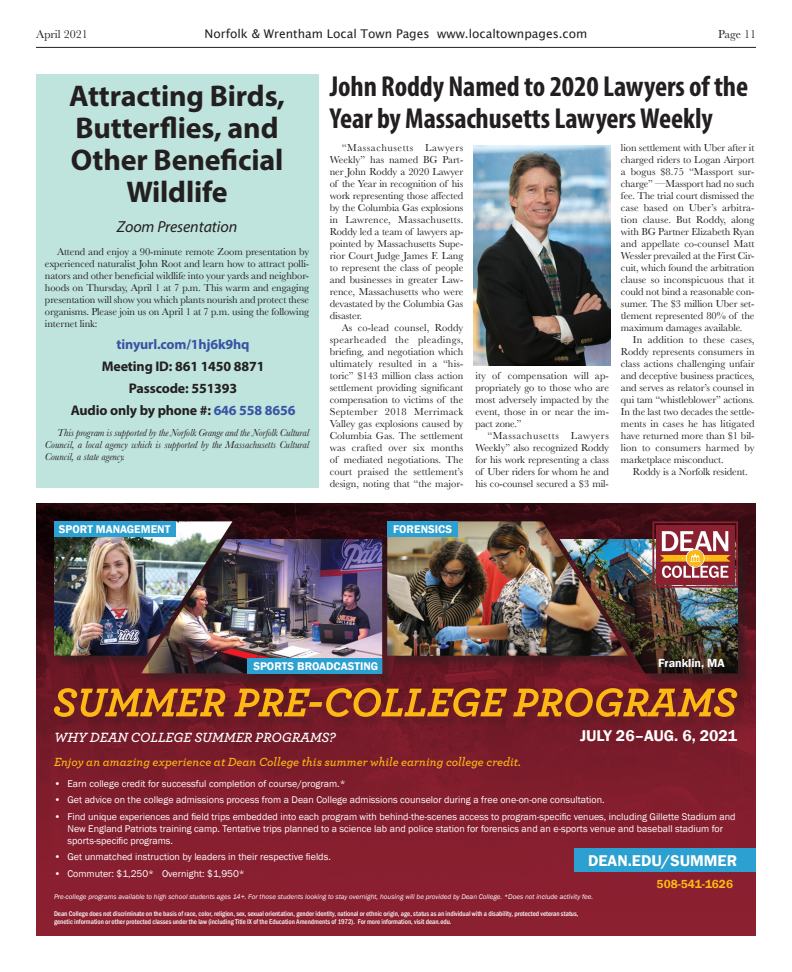
<style>
.page{position:relative;width:792px;height:972px;background:#fff}
.page>*{position:absolute;margin:0;border:0;box-sizing:border-box;transform-origin:0 0}
.t1{font:700 30px/32px "Myriad Pro";letter-spacing:-.005em;color:#231f20;text-align:center}
.t2{font:700 condensed 29px/32px "Myriad Pro";letter-spacing:-.005em;color:#231f20}
.t3{font:600 16px "Franklin Gothic";color:#fff}
.t4{font:italic 16px "Myriad Pro";letter-spacing:-.005em;color:#231f20}
.t5{font:700 14px/22px "Myriad Pro";letter-spacing:-.01em;color:#231f20;text-align:center}
.t6{font:italic 600 14px "Archer";color:#fff}
.t7{font:700 14px "Myriad Pro";letter-spacing:-.01em;color:#3853a3}
.t8{font:italic 600 12.4px "Archer";color:#fcb814}
.t9{font:12px "Lucida Grande";color:#231f20}
.t10{font:12px "Baskerville";color:#231f20}
.t11{font:600 12px "Franklin Gothic";color:#fcb814}
.t12{font:600 12px "Franklin Gothic";color:#fff}
.t13{font:600 11.5px "Franklin Gothic";color:#fff}
.t14{font:10.5px/12px "Baskerville";letter-spacing:-.01em;color:#231f20;text-align:justify}
.t15{font:italic 10.5px/12px "Baskerville";letter-spacing:-.005em;color:#231f20;text-align:justify}
.t16{font:10px/12px "Franklin Gothic";color:#fff}
.t17{font:500 condensed 7px/8.4px "Franklin Gothic";color:#fff}
.t18{font:italic 7px "Franklin Gothic";color:#fff}
.s1{color:#3853a3}
</style>
<div class="page">
<hr style="left:36px;top:47px;width:720px;height:1px;background:#231f20">
<img style="left:36px;top:714px;width:720px;height:221px">
<img style="left:36px;top:503px;width:720px;height:211px">
<div style="left:55px;top:690px;width:693px;height:38px;background:#231f20;opacity:.24"></div>
<svg style="left:54px;top:688px;width:683px;height:29px;background:#a85c1e"></svg>
<div style="left:56px;top:523px;width:188px;height:145px;background:#231f20;opacity:.45"></div>
<img style="left:54px;top:521px;width:178px;height:135px">
<div style="left:562px;top:541px;width:188px;height:145px;background:#231f20;opacity:.45"></div>
<div style="left:54px;top:521px;width:122px;height:16px;background:#2ca0d0"></div>
<div style="left:143px;top:541px;width:252px;height:145px;background:#231f20;opacity:.45"></div>
<img style="left:141px;top:539px;width:241px;height:134px">
<div style="left:389px;top:523px;width:251px;height:145px;background:#231f20;opacity:.45"></div>
<img style="left:387px;top:521px;width:173px;height:135px">
<img style="left:560px;top:521px;width:178px;height:152px">
<div style="left:248px;top:658px;width:134px;height:15px;background:#2ca0d0"></div>
<div style="left:387px;top:521px;width:71px;height:16px;background:#2ca0d0"></div>
<div style="left:575px;top:848px;width:181px;height:24px;background:#2ca0d0"></div>
<img style="left:474px;top:145px;width:137px;height:221px">
<div style="left:36px;top:74px;width:282px;height:413px;background:#bfe3dd"></div>
<p class="t10" style="left:36px;top:26px;width:53px">April 2021</p>
<p class="t9" style="left:205px;top:27px;width:384px">Norfolk &amp; Wrentham Local Town Pages www.localtownpages.com</p>
<p class="t10" style="left:718px;top:26px;width:39px">Page 11</p>
<h1 class="t1" style="left:69px;top:79px;width:217px">Attracting Birds,<br>Butterflies, and<br>Other Beneficial<br>Wildlife</h1>
<h3 class="t4" style="left:117px;top:217px;width:122px">Zoom Presentation</h3>
<p class="t14" style="left:45px;top:246px;width:266px;text-indent:12px">Attend and enjoy a 90-minute remote Zoom presentation by experienced naturalist John Root and learn how to attract polli&shy;nators and other beneficial wildlife into your yards and neighbor&shy;hoods on Thursday, April 1 at 7 p.m. This warm and engaging presentation will show you which plants nourish and protect these organisms. Please join us on April 1 at 7 p.m. using the following internet link:</p>
<h3 class="t7" style="left:117px;top:335px;width:134px">tinyurl.com/1hj6k9hq</h3>
<h3 class="t5" style="left:71px;top:355px;width:226px">Meeting ID: 861 1450 8871<br>Passcode: 551393<br>Audio only by phone #: <span class="s1">646 558 8656</span></h3>
<p class="t15" style="left:45px;top:427px;width:266px;text-indent:12px">This program is supported by the Norfolk Grange and the Norfolk Cultural Council, a local agency which is supported by the Massachusetts Cultural Council, a state agency.</p>
<h2 class="t2" style="left:330px;top:70px;width:420px">John Roddy Named to 2020 Lawyers of the<br>Year by Massachusetts Lawyers Weekly</h2>
<p class="t14" style="left:330px;top:141px;width:135px;text-indent:12px">“Massachusetts Lawyers Weekly” has named BG Part&shy;ner John Roddy a 2020 Lawyer of the Year in recognition of his work representing those affected by the Columbia Gas explosions in Lawrence, Massachusetts.<br>Roddy led a team of lawyers ap&shy;pointed by Massachusetts Supe&shy;rior Court Judge James F. Lang to represent the class of people and businesses in greater Law&shy;rence, Massachusetts who were devastated by the Columbia Gas disaster.</p>
<p class="t14" style="left:330px;top:321px;width:135px;text-indent:12px">As co-lead counsel, Roddy spearheaded the pleadings, briefing, and negotiation which ultimately resulted in a “his&shy;toric” $143 million class action settlement providing significant compensation to victims of the September 2018 Merrimack Valley gas explosions caused by Columbia Gas. The settlement was crafted over six months of mediated negotiations. The court praised the settlement’s design, noting that “the major-</p>
<p class="t14" style="left:621px;top:142px;width:135px">lion settlement with Uber after it charged riders to Logan Airport a bogus $8.75 “Massport sur&shy;charge” —Massport had no such fee. The trial court dismissed the case based on Uber’s arbitra&shy;tion clause. But Roddy, along with BG Partner Elizabeth Ryan and appellate co-counsel Matt Wessler prevailed at the First Cir&shy;cuit, which found the arbitration clause so inconspicuous that it could not bind a reasonable con&shy;sumer. The $3 million Uber set&shy;tlement represented 80% of the maximum damages available.</p>
<p class="t14" style="left:621px;top:334px;width:135px;text-indent:12px">In addition to these cases, Roddy represents consumers in class actions challenging unfair and deceptive business practices, and serves as relator’s counsel in qui tam “whistleblower” actions.<br>In the last two decades the settle&shy;ments in cases he has litigated have returned more than $1 bil&shy;lion to consumers harmed by marketplace misconduct.</p>
<p class="t14" style="left:633px;top:466px;width:116px">Roddy is a Norfolk resident.</p>
<p class="t14" style="left:475px;top:370px;width:135px">ity of compensation will ap&shy;propriately go to those who are most adversely impacted by the event, those in or near the im&shy;pact zone.”</p>
<p class="t14" style="left:475px;top:430px;width:135px;text-indent:12px">“Massachusetts Lawyers Weekly” also recognized Roddy for his work representing a class of Uber riders for whom he and his co-counsel secured a $3 mil-</p>
<p class="t13" style="left:59px;top:522px;width:113px">SPORT MANAGEMENT</p>
<p class="t13" style="left:393px;top:522px;width:61px">FORENSICS</p>
<p class="t13" style="left:253px;top:659px;width:126px">SPORTS BROADCASTING</p>
<p class="t12" style="left:658px;top:656px;width:68px">Franklin, MA</p>
<h3 class="t3" style="left:580px;top:725px;width:159px">JULY 26–AUG. 6, 2021</h3>
<h3 class="t6" style="left:54px;top:727px;width:283px">WHY DEAN COLLEGE SUMMER PROGRAMS?</h3>
<p class="t8" style="left:54px;top:752px;width:469px">Enjoy an amazing experience at Dean College this summer while earning college credit.</p>
<p class="t16" style="left:54px;top:778px;width:293px">• Earn college credit for successful completion of course/program.*</p>
<p class="t16" style="left:54px;top:794px;width:552px">• Get advice on the college admissions process from a Dean College admissions counselor during a free one-on-one consultation.</p>
<p class="t16" style="left:68px;top:811px;width:670px;text-indent:-14px">• Find unique experiences and field trips embedded into each program with behind-the-scenes access to program-specific venues, including Gillette Stadium and<br>New England Patriots training camp. Tentative trips planned to a science lab and police station for forensics and an e-sports venue and baseball stadium for sports-specific programs.</p>
<p class="t16" style="left:54px;top:851px;width:278px">• Get unmatched instruction by leaders in their respective fields.</p>
<p class="t16" style="left:54px;top:868px;width:192px">• Commuter: $1,250* Overnight: $1,950*</p>
<p class="t18" style="left:54px;top:892px;width:541px">Pre-college programs available to high school students ages 14+. For those students looking to stay overnight, housing will be provided by Dean College. *Does not include activity fee.</p>
<p class="t17" style="left:54px;top:909px;width:526px">Dean College does not discriminate on the basis of race, color, religion, sex, sexual orientation, gender identity, national or ethnic origin, age, status as an individual with a disability, protected veteran status, genetic information or other protected classes under the law (including Title IX of the Education Amendments of 1972). For more information, visit dean.edu.</p>
<h3 class="t3" style="left:588px;top:851px;width:151px">DEAN.EDU/SUMMER</h3>
<p class="t11" style="left:657px;top:876px;width:78px">508-541-1626</p>
</div>
